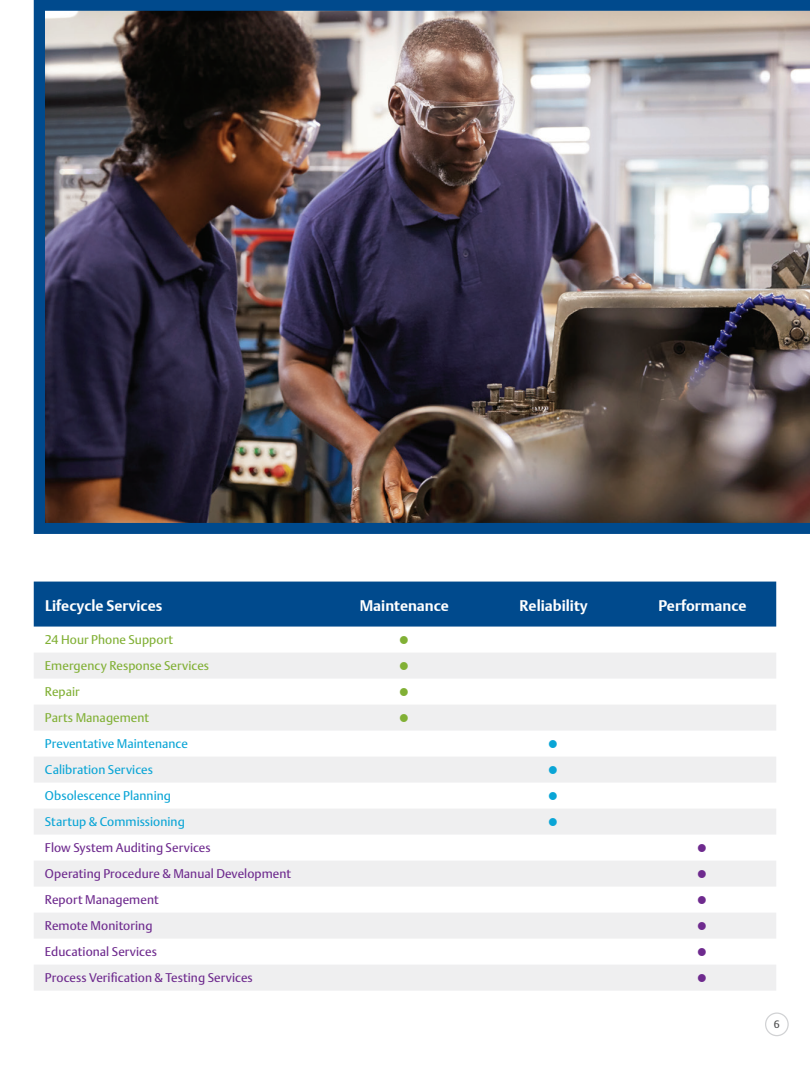
<style>
.page{position:relative;width:810px;height:1080px;background:#fff}
.page>*{position:absolute;margin:0;border:0;box-sizing:border-box;transform-origin:0 0}
.t1{font:15px "DTL Argo T Bold";color:#fff}
.t2{font:12.5px "DTL Argo T";letter-spacing:.005em;color:#6e2a8e}
.t3{font:12.5px "DTL Argo T";letter-spacing:.005em;color:#0aa5d6}
.t4{font:12.5px "DTL Argo T";letter-spacing:.005em;color:#81b035}
.Body_text{font:10.88px "Monotype Sorts";color:#6e2a8e}
.Body_text-2{font:10.88px "Monotype Sorts";color:#81b035}
.Body_text-3{font:10.88px "Monotype Sorts";color:#0aa5d6}
.t5{font:10.62px "DTL Argo T";color:#4b4c4d}
</style>
<div class="page">
<div style="left:765px;top:1012px;width:24px;height:24px;border:1px solid #d1d2d4;border-radius:50%"></div>
<img style="left:34px;top:0;width:776px;height:534px">
<svg style="left:34px;top:653px;width:742px;height:338px;fill:#efeff0"></svg>
<div style="left:34px;top:582px;width:742px;height:45px;background:#004a8d"></div>
<p class="t1" style="left:45px;top:597px;width:119px">Lifecycle Services</p>
<p class="t1" style="left:360px;top:597px;width:91px">Maintenance</p>
<p class="t1" style="left:520px;top:597px;width:70px">Reliability</p>
<p class="t1" style="left:658px;top:597px;width:90px">Performance</p>
<p class="t4" style="left:45px;top:633px;width:130px">24 Hour Phone Support</p>
<p class="Body_text-2" style="left:400px;top:635px;width:10px">l</p>
<p class="t4" style="left:45px;top:659px;width:166px">Emergency Response Services</p>
<p class="Body_text-2" style="left:400px;top:661px;width:10px">l</p>
<p class="t4" style="left:45px;top:685px;width:36px">Repair</p>
<p class="Body_text-2" style="left:400px;top:687px;width:10px">l</p>
<p class="t4" style="left:45px;top:711px;width:106px">Parts Management</p>
<p class="Body_text-2" style="left:400px;top:713px;width:10px">l</p>
<p class="t3" style="left:45px;top:737px;width:144px">Preventative Maintenance</p>
<p class="Body_text-3" style="left:549px;top:739px;width:10px">l</p>
<p class="t3" style="left:45px;top:763px;width:110px">Calibration Services</p>
<p class="Body_text-3" style="left:549px;top:765px;width:10px">l</p>
<p class="t3" style="left:45px;top:789px;width:128px">Obsolescence Planning</p>
<p class="Body_text-3" style="left:549px;top:791px;width:10px">l</p>
<p class="t3" style="left:45px;top:815px;width:141px">Startup &amp; Commissioning</p>
<p class="Body_text-3" style="left:549px;top:817px;width:10px">l</p>
<p class="t2" style="left:45px;top:841px;width:167px">Flow System Auditing Services</p>
<p class="Body_text" style="left:698px;top:843px;width:10px">l</p>
<p class="t2" style="left:45px;top:867px;width:248px">Operating Procedure &amp; Manual Development</p>
<p class="Body_text" style="left:698px;top:869px;width:10px">l</p>
<p class="t2" style="left:45px;top:893px;width:115px">Report Management</p>
<p class="Body_text" style="left:698px;top:895px;width:10px">l</p>
<p class="t2" style="left:45px;top:919px;width:109px">Remote Monitoring</p>
<p class="Body_text" style="left:698px;top:921px;width:10px">l</p>
<p class="t2" style="left:45px;top:945px;width:113px">Educational Services</p>
<p class="Body_text" style="left:698px;top:947px;width:10px">l</p>
<p class="t2" style="left:45px;top:971px;width:209px">Process Verification &amp; Testing Services</p>
<p class="Body_text" style="left:698px;top:973px;width:10px">l</p>
<p class="t5" style="left:774px;top:1018px;width:7px">6</p>
</div>
